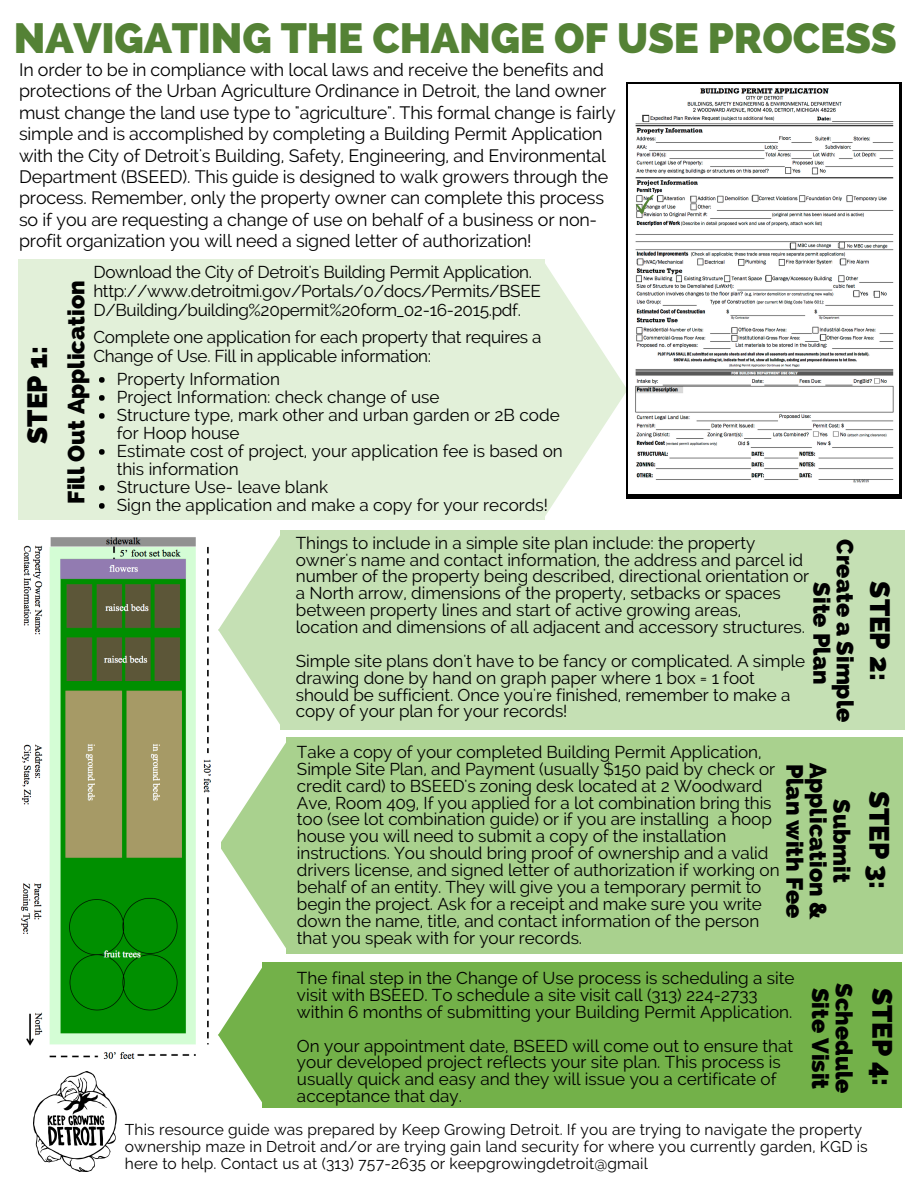
<style>
.page{position:relative;width:918px;height:1188px;background:#fff}
.page>*{position:absolute;margin:0;border:0;box-sizing:border-box;transform-origin:0 0}
.t1{font:800 42px "Raleway";letter-spacing:-.005em;color:#548235}
.t2{font:800 27.75px "Raleway";color:#000}
.t3{font:800 23.4px/23.7px "Raleway";color:#000;text-align:center}
.t4{font:17.85px/21.3px "Raleway";letter-spacing:-.01em;color:#000}
.t5{font:17.1px/16.8px "Raleway";letter-spacing:-.005em;color:#000}
.t6{font:15.6px/16.8px "Raleway";letter-spacing:.01em;color:#000}
</style>
<div class="page">
<div style="left:287px;top:737px;width:616px;height:217px;background:#a9d18e"></div>
<svg style="left:221px;top:737px;width:66px;height:217px"></svg>
<img style="left:21px;top:537px;width:190px;height:523px">
<div style="left:19px;top:259px;width:526px;height:261px;background:#e2f0d9"></div>
<svg style="left:545px;top:260px;width:83px;height:256px"></svg>
<div style="left:280px;top:531px;width:625px;height:199px;background:#c5e0b4"></div>
<svg style="left:218px;top:535px;width:62px;height:189px"></svg>
<div style="left:262px;top:963px;width:640px;height:145px;background:#73b149"></div>
<svg style="left:218px;top:968px;width:44px;height:134px"></svg>
<div style="left:627px;top:82px;width:275px;height:416px;background:linear-gradient(to right,#000,#000)"></div>
<img style="left:629px;top:84px;width:270px;height:410px">
<svg style="left:636px;top:195px;width:18px;height:19px"></svg>
<img style="left:34px;top:1071px;width:83px;height:100px">
<svg style="left:99px;top:377px;width:6px;height:6px"></svg>
<svg style="left:99px;top:395px;width:6px;height:6px"></svg>
<svg style="left:99px;top:413px;width:6px;height:6px"></svg>
<svg style="left:99px;top:449px;width:6px;height:6px"></svg>
<svg style="left:99px;top:485px;width:6px;height:6px"></svg>
<svg style="left:99px;top:503px;width:6px;height:6px"></svg>
<h1 class="t1" style="left:14px;top:13px;width:885px">NAVIGATING THE CHANGE OF USE PROCESS</h1>
<p class="t4" style="left:19px;top:59px;width:598px">In order to be in compliance with local laws and receive the benefits and protections of the Urban Agriculture Ordinance in Detroit, the land owner must change the land use type to "agriculture". This formal change is fairly simple and is accomplished by completing a Building Permit Application with the City of Detroit's Building, Safety, Engineering, and Environmental Department (BSEED). This guide is designed to walk growers through the process. Remember, only the property owner can complete this process so if you are requesting a change of use on behalf of a business or non&shy;profit organization you will need a signed letter of authorization!</p>
<h2 class="t2" style="left:21px;top:444px;width:99px;rotate:-90deg">STEP 1:</h2>
<p class="t5" style="left:93px;top:262px;width:449px;line-height:19.2px">Download the City of Detroit's Building Permit Application. http://www.detroitmi.gov/Portals/0/docs/Permits/BSEE<br>D/Building/building%20permit%20form_02-16-2015.pdf.</p>
<h3 class="t3" style="left:64px;top:504px;width:224px;rotate:-90deg">Fill Out Application</h3>
<p class="t5" style="left:93px;top:328px;width:450px;line-height:19.2px">Complete one application for each property that requires a<br>Change of Use. Fill in applicable information:</p>
<p class="t5" style="left:117px;top:370px;width:447px;line-height:18px">Property Information<br>Project Information: check change of use<br>Structure type, mark other and urban garden or 2B code for Hoop house<br>Estimate cost of project, your application fee is based on this information<br>Structure Use- leave blank<br>Sign the application and make a copy for your records!</p>
<p class="t5" style="left:296px;top:534px;width:515px">Things to include in a simple site plan include: the property owner's name and contact information, the address and parcel id number of the property being described, directional orientation or a North arrow, dimensions of the property, setbacks or spaces between property lines and start of active growing areas,<br>location and dimensions of all adjacent and accessory structures.</p>
<p class="t5" style="left:296px;top:652px;width:511px">Simple site plans don't have to be fancy or complicated. A simple drawing done by hand on graph paper where 1 box = 1 foot should be sufficient. Once you're finished, remember to make a copy of your plan for your records!</p>
<h3 class="t3" style="left:857px;top:539px;width:184px;rotate:90deg">Create a Simple<br>Site Plan</h3>
<p class="t5" style="left:297px;top:744px;width:484px">Take a copy of your completed Building Permit Application, Simple Site Plan, and Payment (usually $150 paid by check or credit card) to BSEED's zoning desk located at 2 Woodward Ave, Room 409, If you applied for a lot combination bring this too (see lot combination guide) or if you are installing a hoop house you will need to submit a copy of the installation instructions. You should bring proof of ownership and a valid drivers license, and signed letter of authorization if working on behalf of an entity. They will give you a temporary permit to begin the project. Ask for a receipt and make sure you write down the name, title, and contact information of the person that you speak with for your records.</p>
<h3 class="t3" style="left:854px;top:763px;width:158px;rotate:90deg">Submit<br>Application &amp;<br>Plan with Fee</h3>
<h2 class="t2" style="left:896px;top:581px;width:100px;rotate:90deg">STEP 2:</h2>
<h2 class="t2" style="left:896px;top:791px;width:100px;rotate:90deg">STEP 3:</h2>
<p class="t5" style="left:297px;top:970px;width:499px">The final step in the Change of Use process is scheduling a site visit with BSEED. To schedule a site visit call (313) 224-2733 within 6 months of submitting your Building Permit Application.</p>
<p class="t5" style="left:297px;top:1037px;width:498px">On your appointment date, BSEED will come out to ensure that your developed project reflects your site plan. This process is usually quick and easy and they will issue you a certificate of acceptance that day.</p>
<h3 class="t3" style="left:856px;top:983px;width:112px;text-align:left;rotate:90deg">Schedule<br>Site Visit</h3>
<p class="t6" style="left:125px;top:1121px;width:745px">This resource guide was prepared by Keep Growing Detroit. If you are trying to navigate the property ownership maze in Detroit and/or are trying gain land security for where you currently garden, KGD is here to help. Contact us at (313) 757-2635 or keepgrowingdetroit@gmail</p>
<h2 class="t2" style="left:899px;top:988px;width:100px;rotate:90deg">STEP 4:</h2>
</div>
